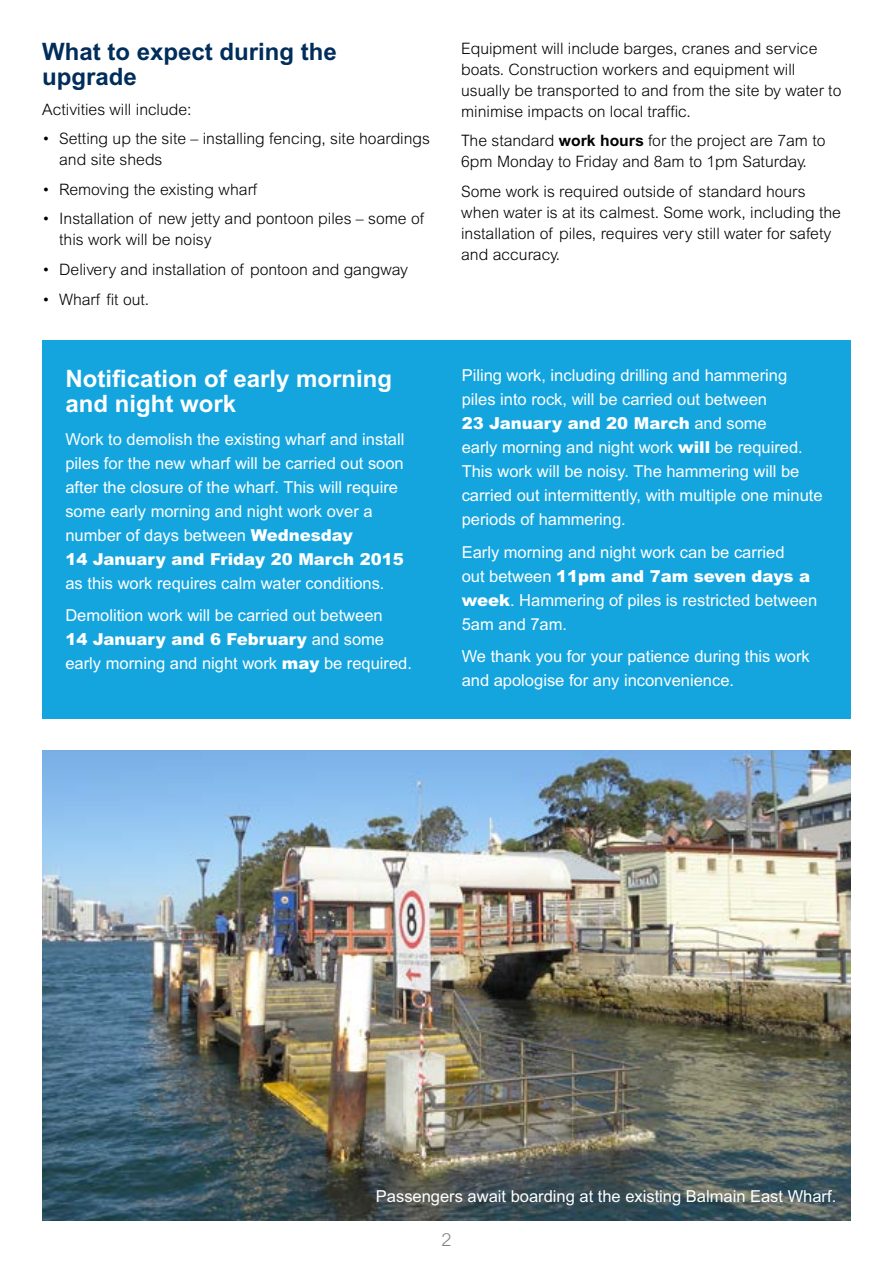
<style>
.page{position:relative;width:893px;height:1263px;background:#fff}
.page>*{position:absolute;margin:0;border:0;box-sizing:border-box;transform-origin:0 0}
.t1{font:700 24px/25.5px "Arial MT Std";color:#fff}
.SUB_1{font:700 24px/25.5px "Arial MT Std";color:#002d5b}
.t2{font:300 18px "Arial MT Std";color:#808285}
.t3{font:16.5px/24px "Arial MT Std";color:#fff}
.BODY_1{font:300 15.75px/21px "Arial MT Std";color:#000}
.s1{font-weight:900}
.s2{font-weight:700}
</style>
<div class="page">
<img style="left:43px;top:750px;width:807px;height:470px">
<div style="left:42px;top:340px;width:808px;height:379px;background:#14a5df"></div>
<h3 class="SUB_1" style="left:42px;top:38px;width:296px">What to expect during the upgrade</h3>
<p class="BODY_1" style="left:42px;top:99px;width:151px">Activities will include:</p>
<p class="BODY_1" style="left:59px;top:128px;width:372px;text-indent:-17px">• Setting up the site – installing fencing, site hoardings and site sheds</p>
<p class="BODY_1" style="left:42px;top:179px;width:217px">• Removing the existing wharf</p>
<p class="BODY_1" style="left:59px;top:208px;width:366px;text-indent:-17px">• Installation of new jetty and pontoon piles – some of this work will be noisy</p>
<p class="BODY_1" style="left:42px;top:259px;width:367px">• Delivery and installation of pontoon and gangway</p>
<p class="BODY_1" style="left:42px;top:288px;width:109px">• Wharf fit out.</p>
<h1 class="t1" style="left:65px;top:365px;width:328px">Notification of early morning and night work</h1>
<p class="t3" style="left:65px;top:427px;width:340px">Work to demolish the existing wharf and install piles for the new wharf will be carried out soon after the closure of the wharf. This will require some early morning and night work over a number of days between <span class="s1">Wednesday<br>14 January and Friday 20 March 2015</span></p>
<p class="t3" style="left:65px;top:567px;width:321px;line-height:32.5px">as this work requires calm water conditions.<br>Demolition work will be carried out between</p>
<p class="t3" style="left:65px;top:627px;width:348px"><span class="s1">14 January and 6 February</span> and some early morning and night work <span class="s1">may</span> be required.</p>
<p class="BODY_1" style="left:461px;top:38px;width:382px">Equipment will include barges, cranes and service boats. Construction workers and equipment will usually be transported to and from the site by water to minimise impacts on local traffic.</p>
<p class="BODY_1" style="left:461px;top:130px;width:366px">The standard <span class="s2">work hours</span> for the project are 7am to<br>6pm Monday to Friday and 8am to 1pm Saturday.</p>
<p class="BODY_1" style="left:461px;top:181px;width:381px">Some work is required outside of standard hours when water is at its calmest. Some work, including the installation of piles, requires very still water for safety and accuracy.</p>
<p class="t3" style="left:462px;top:363px;width:362px">Piling work, including drilling and hammering piles into rock, will be carried out between<br><span class="s1">23 January and 20 March</span> and some<br>early morning and night work <span class="s1">will</span> be required.<br>This work will be noisy. The hammering will be carried out intermittently, with multiple one minute periods of hammering.</p>
<p class="t3" style="left:462px;top:540px;width:357px">Early morning and night work can be carried<br>out between <span class="s1">11pm and 7am seven days a week</span>. Hammering of piles is restricted between 5am and 7am.</p>
<p class="t3" style="left:462px;top:644px;width:350px">We thank you for your patience during this work and apologise for any inconvenience.</p>
<p class="t3" style="left:376px;top:1184px;width:462px">Passengers await boarding at the existing Balmain East Wharf.</p>
<p class="t2" style="left:441px;top:1230px;width:12px">2</p>
</div>
